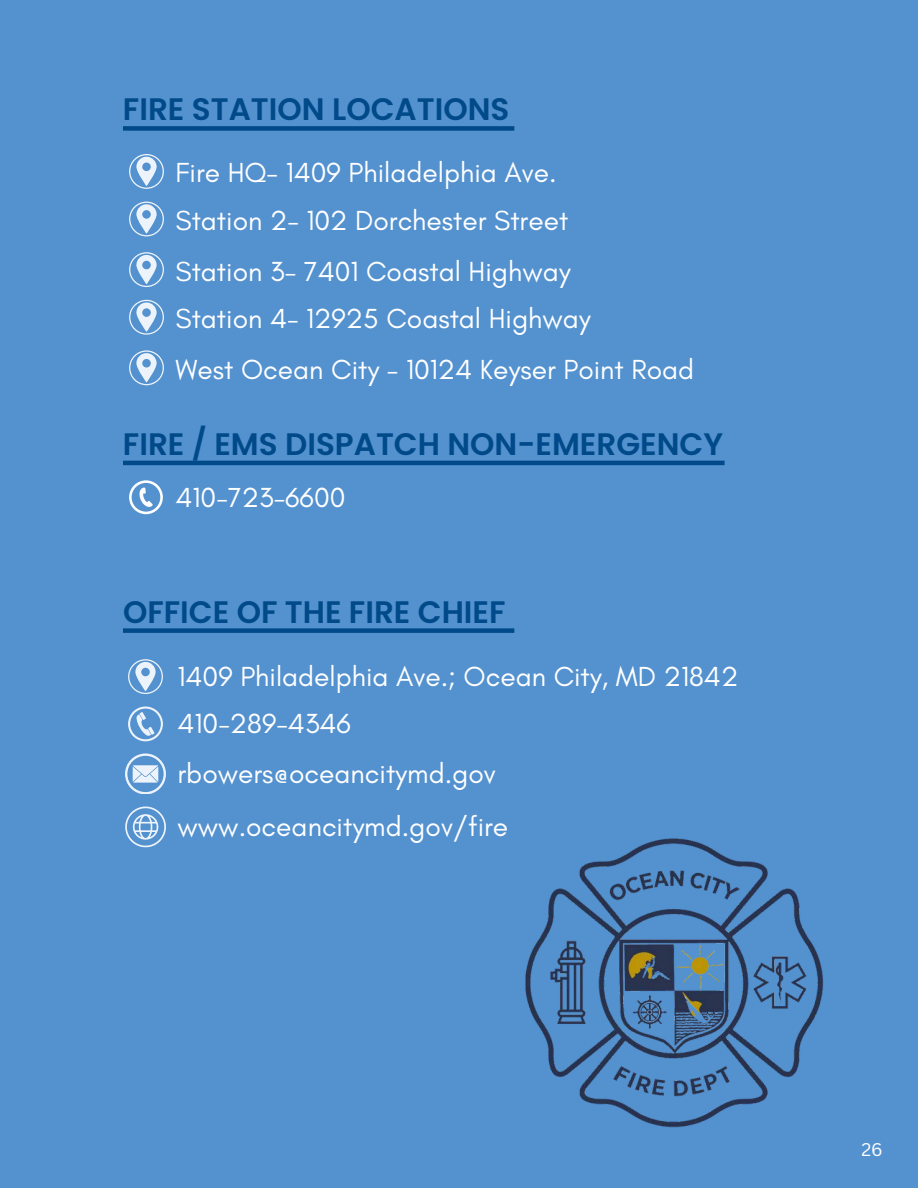
<style>
.page{position:relative;width:918px;height:1188px;background:#5391cf}
.page>*{position:absolute;margin:0;border:0;box-sizing:border-box;transform-origin:0 0}
.t1{font:600 31.05px "Poppins";color:#004a89}
.t2{font:28.2px "Glacial Indifference";color:#fff}
.t3{font:17.85px "Canva Sans";color:#fff}
</style>
<div class="page">
<div style="left:123px;top:628px;width:391px;height:5px;background:#004a89"></div>
<svg style="left:125px;top:753px;width:41px;height:41px"></svg>
<svg style="left:128px;top:659px;width:35px;height:35px"></svg>
<svg style="left:128px;top:707px;width:35px;height:34px"></svg>
<svg style="left:125px;top:807px;width:41px;height:40px"></svg>
<div style="left:123px;top:126px;width:391px;height:5px;background:#004a89"></div>
<svg style="left:129px;top:154px;width:35px;height:35px"></svg>
<svg style="left:129px;top:202px;width:35px;height:34px"></svg>
<svg style="left:129px;top:252px;width:35px;height:35px"></svg>
<svg style="left:129px;top:300px;width:35px;height:35px"></svg>
<svg style="left:129px;top:350px;width:35px;height:35px"></svg>
<hr style="left:123px;top:461px;width:602px;height:4px;background:#004a89">
<svg style="left:129px;top:480px;width:34px;height:34px"></svg>
<img style="left:525px;top:838px;width:298px;height:290px">
<p class="t1" style="left:123px;top:88px;width:388px">FIRE STATION LOCATIONS</p>
<p class="t2" style="left:176px;top:156px;width:383px">Fire HQ- 1409 Philadelphia Ave.</p>
<p class="t2" style="left:176px;top:203px;width:394px">Station 2- 102 Dorchester Street</p>
<p class="t2" style="left:176px;top:254px;width:397px">Station 3- 7401 Coastal Highway</p>
<h1 class="t2" style="left:176px;top:301px;width:417px">Station 4- 12925 Coastal Highway</h1>
<p class="t2" style="left:176px;top:352px;width:520px">West Ocean City - 10124 Keyser Point Road</p>
<p class="t1" style="left:123px;top:422px;width:602px">FIRE / EMS DISPATCH NON-EMERGENCY</p>
<p class="t2" style="left:176px;top:480px;width:172px">410-723-6600</p>
<h1 class="t1" style="left:123px;top:590px;width:384px">OFFICE OF THE FIRE CHIEF</h1>
<p class="t2" style="left:178px;top:659px;width:562px">1409 Philadelphia Ave.; Ocean City, MD 21842</p>
<p class="t2" style="left:178px;top:707px;width:175px">410-289-4346</p>
<p class="t2" style="left:178px;top:757px;width:320px">rbowers@oceancitymd.gov</p>
<p class="t2" style="left:178px;top:810px;width:332px">www.oceancitymd.gov/fire</p>
<h1 class="t3" style="left:862px;top:1137px;width:23px">26</h1>
</div>
